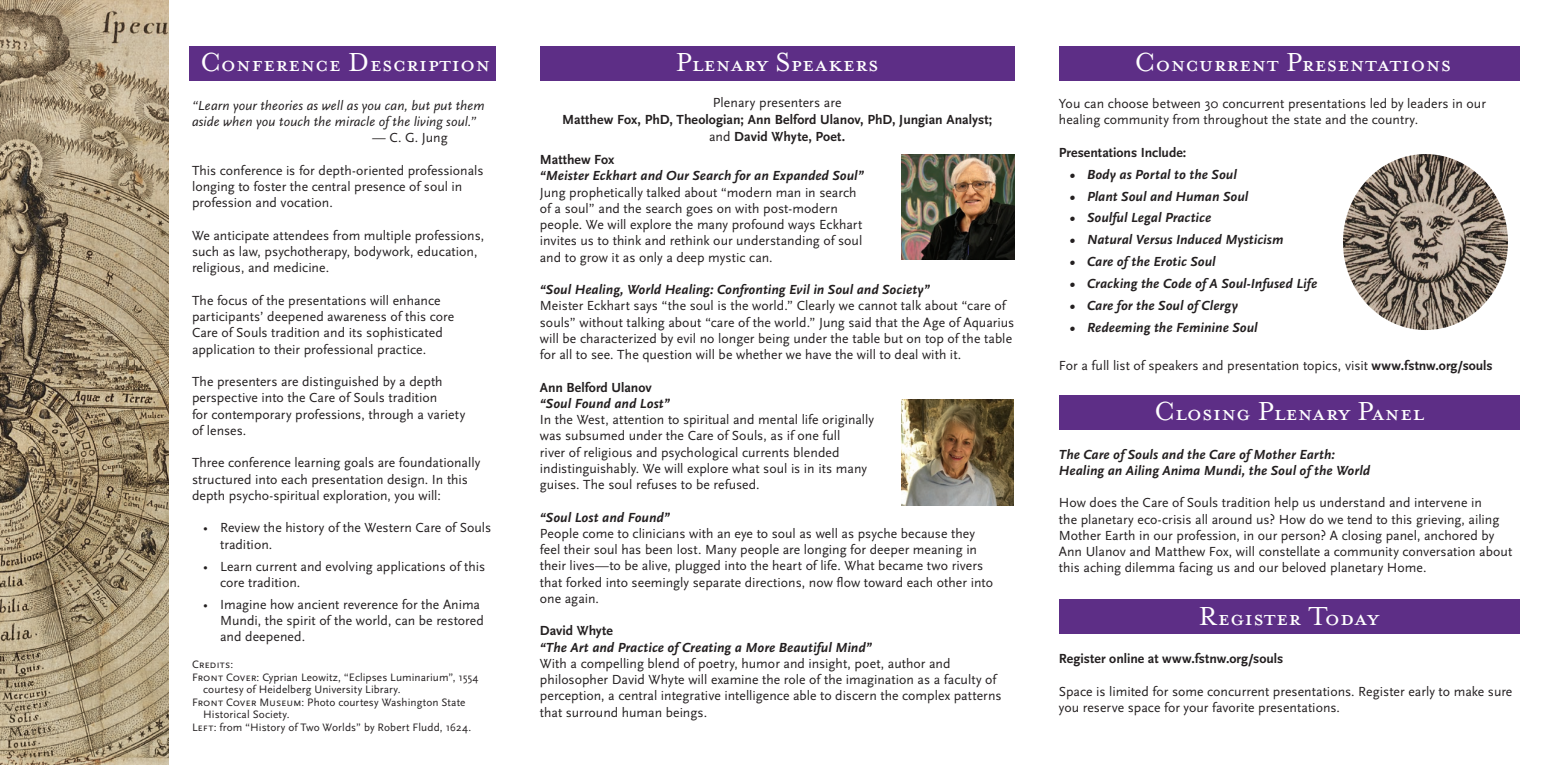
<style>
.page{position:relative;width:1553px;height:765px;background:#fff}
.page>*{position:absolute;margin:0;border:0;box-sizing:border-box;transform-origin:0 0}
.COS_Inside_sectionHe{font:30px "Mrs Eaves Petite Caps";letter-spacing:.005em;color:#fff}
.COS_Body_text{font:13.75px/16.2px "Scala Sans Pro";letter-spacing:.005em;color:#231f20}
.COS_Body_text-2{font:italic 700 13.75px/16.2px "Scala Sans Pro";letter-spacing:.005em;color:#231f20}
.COS_Body_text-3{font:700 13.75px "Scala Sans Pro";color:#231f20}
.COS_Body_text-4{font:italic 13.75px/16.2px "Scala Sans Pro";letter-spacing:.01em;color:#231f20}
.COS_Body_text-5{font:11.25px/12.5px "Scala Sans Pro";letter-spacing:.005em;color:#231f20}
.s1{font-style:italic}
.s2{font-weight:400}
.s3{font-weight:700}
</style>
<div class="page">
<img style="left:1343px;top:154px;width:165px;height:176px">
<div style="left:189px;top:46px;width:307px;height:34px;background:#5d2e86"></div>
<div style="left:540px;top:46px;width:474px;height:34px;background:#5d2e86"></div>
<div style="left:1059px;top:46px;width:460px;height:34px;background:#5d2e86"></div>
<div style="left:1059px;top:395px;width:460px;height:35px;background:#5d2e86"></div>
<div style="left:1059px;top:599px;width:460px;height:35px;background:#5d2e86"></div>
<img style="left:0;top:0;width:168px;height:765px">
<img style="left:901px;top:154px;width:113px;height:106px">
<img style="left:901px;top:400px;width:113px;height:106px">
<p class="COS_Inside_sectionHe" style="left:200px;top:47px;width:292px">Conference Description</p>
<p class="COS_Body_text-4" style="left:192px;top:97px;width:294px">“Learn your theories as well as you can, but put them aside when you touch the miracle of the living soul.”</p>
<p class="COS_Body_text" style="left:372px;top:130px;width:77px"><span class="s1">—</span> C. G. Jung</p>
<p class="COS_Body_text" style="left:192px;top:162px;width:293px">This conference is for depth-oriented professionals longing to foster the central presence of soul in profession and vocation.</p>
<p class="COS_Body_text" style="left:192px;top:227px;width:294px">We anticipate attendees from multiple professions, such as law, psychotherapy, bodywork, education, religious, and medicine.</p>
<p class="COS_Body_text" style="left:192px;top:292px;width:250px">The focus of the presentations will enhance</p>
<p class="COS_Body_text" style="left:192px;top:309px;width:264px">participants’ deepened awareness of this core<br>Care of Souls tradition and its sophisticated application to their professional practice.</p>
<p class="COS_Body_text" style="left:192px;top:374px;width:275px">The presenters are distinguished by a depth perspective into the Care of Souls tradition<br>for contemporary professions, through a variety of lenses.</p>
<p class="COS_Body_text" style="left:192px;top:455px;width:290px">Three conference learning goals are foundationally structured into each presentation design. In this depth psycho-spiritual exploration, you will:</p>
<p class="COS_Body_text" style="left:220px;top:520px;width:273px;text-indent:-17px">• Review the history of the Western Care of Souls tradition.</p>
<p class="COS_Body_text" style="left:220px;top:558px;width:266px;text-indent:-17px">• Learn current and evolving applications of this core tradition.</p>
<p class="COS_Body_text" style="left:220px;top:596px;width:265px;text-indent:-17px">• Imagine how ancient reverence for the Anima<br>Mundi, the spirit of the world, can be restored and deepened.</p>
<p class="COS_Body_text-5" style="left:192px;top:658px;width:43px">Credits:</p>
<p class="COS_Body_text-5" style="left:203px;top:671px;width:277px;text-indent:-11px">Front Cover: Cyprian Leowitz, “Eclipses Luminarium”, 1554 courtesy of Heidelberg University Library.</p>
<p class="COS_Body_text-5" style="left:203px;top:696px;width:264px;text-indent:-11px">Front Cover Museum: Photo courtesy Washington State<br>Historical Society.</p>
<p class="COS_Body_text-5" style="left:192px;top:721px;width:281px">Left: from “History of Two Worlds” by Robert Fludd, 1624.</p>
<p class="COS_Inside_sectionHe" style="left:676px;top:47px;width:204px">Plenary Speakers</p>
<p class="COS_Body_text" style="left:713px;top:95px;width:130px">Plenary presenters are</p>
<p class="COS_Body_text-3" style="left:562px;top:111px;width:432px">Matthew Fox, PhD, Theologian; Ann Belford Ulanov, PhD, Jungian Analyst;</p>
<p class="COS_Body_text-3" style="left:709px;top:129px;width:138px"><span class="s2">and</span> David Whyte, Poet.</p>
<p class="COS_Body_text-3" style="left:540px;top:152px;width:76px">Matthew Fox</p>
<p class="COS_Body_text-2" style="left:540px;top:168px;width:325px">“Meister Eckhart and Our Search for an Expanded Soul”</p>
<p class="COS_Body_text" style="left:540px;top:184px;width:324px">Jung prophetically talked about “modern man in search of a soul” and the search goes on with post-modern people. We will explore the many profound ways Eckhart invites us to think and rethink our understanding of soul and to grow it as only a deep mystic can.</p>
<p class="COS_Body_text-2" style="left:540px;top:282px;width:391px">“Soul Healing, World Healing: Confronting Evil in Soul and Society”</p>
<p class="COS_Body_text" style="left:540px;top:298px;width:476px">Meister Eckhart says “the soul is the world.” Clearly we cannot talk about “care of souls” without talking about “care of the world.” Jung said that the Age of Aquarius will be characterized by evil no longer being under the table but on top of the table for all to see. The question will be whether we have the will to deal with it.</p>
<p class="COS_Body_text-3" style="left:540px;top:379px;width:113px">Ann Belford Ulanov</p>
<p class="COS_Body_text-2" style="left:540px;top:395px;width:131px">“Soul Found and Lost”</p>
<p class="COS_Body_text" style="left:540px;top:412px;width:336px">In the West, attention to spiritual and mental life originally was subsumed under the Care of Souls, as if one full<br>river of religious and psychological currents blended indistinguishably. We will explore what soul is in its many guises. The soul refuses to be refused.</p>
<p class="COS_Body_text-2" style="left:540px;top:509px;width:131px">“Soul Lost and Found”</p>
<p class="COS_Body_text" style="left:540px;top:525px;width:455px">People come to clinicians with an eye to soul as well as psyche because they feel their soul has been lost. Many people are longing for deeper meaning in their lives—to be alive, plugged into the heart of life. What became two rivers that forked into seemingly separate directions, now flow toward each other into one again.</p>
<p class="COS_Body_text-3" style="left:540px;top:623px;width:75px">David Whyte</p>
<p class="COS_Body_text-2" style="left:540px;top:639px;width:333px">“The Art and Practice of Creating a More Beautiful Mind”</p>
<p class="COS_Body_text" style="left:540px;top:655px;width:463px">With a compelling blend of poetry, humor and insight, poet, author and philosopher David Whyte will examine the role of the imagination as a faculty of perception, a central integrative intelligence able to discern the complex patterns that surround human beings.</p>
<p class="COS_Inside_sectionHe" style="left:1134px;top:47px;width:318px">Concurrent Presentations</p>
<p class="COS_Body_text" style="left:1059px;top:96px;width:428px">You can choose between 30 concurrent presentations led by leaders in our healing community from throughout the state and the country.</p>
<p class="COS_Body_text-3" style="left:1059px;top:144px;width:129px">Presentations Include:</p>
<p class="COS_Body_text-2" style="left:1070px;top:166px;width:168px">• Body as Portal to the Soul</p>
<p class="COS_Body_text-2" style="left:1070px;top:188px;width:180px">• Plant Soul and Human Soul</p>
<p class="COS_Body_text-2" style="left:1070px;top:210px;width:143px">• Soulful Legal Practice</p>
<p class="COS_Body_text-2" style="left:1070px;top:232px;width:215px">• Natural Versus Induced Mysticism</p>
<p class="COS_Body_text-2" style="left:1070px;top:254px;width:147px">• Care of the Erotic Soul</p>
<p class="COS_Body_text-2" style="left:1070px;top:276px;width:248px">• Cracking the Code of A Soul-Infused Life</p>
<p class="COS_Body_text-2" style="left:1070px;top:297px;width:169px">• Care for the Soul of Clergy</p>
<p class="COS_Body_text-2" style="left:1070px;top:319px;width:189px">• Redeeming the Feminine Soul</p>
<p class="COS_Body_text" style="left:1059px;top:357px;width:435px">For a full list of speakers and presentation topics, visit <span class="s3">www.fstnw.org/souls</span></p>
<p class="COS_Inside_sectionHe" style="left:1154px;top:395px;width:271px">Closing Plenary Panel</p>
<p class="COS_Body_text-2" style="left:1059px;top:446px;width:313px">The Care of Souls and the Care of Mother Earth:<br>Healing an Ailing Anima Mundi, the Soul of the World</p>
<p class="COS_Body_text" style="left:1059px;top:495px;width:455px">How does the Care of Souls tradition help us understand and intervene in<br>the planetary eco-crisis all around us? How do we tend to this grieving, ailing Mother Earth in our profession, in our person? A closing panel, anchored by Ann Ulanov and Matthew Fox, will constellate a community conversation about this aching dilemma facing us and our beloved planetary Home.</p>
<p class="COS_Inside_sectionHe" style="left:1199px;top:600px;width:182px">Register Today</p>
<p class="COS_Body_text-3" style="left:1059px;top:651px;width:226px">Register online at www.fstnw.org/souls</p>
<p class="COS_Body_text" style="left:1059px;top:683px;width:455px">Space is limited for some concurrent presentations. Register early to make sure you reserve space for your favorite presentations.</p>
</div>
